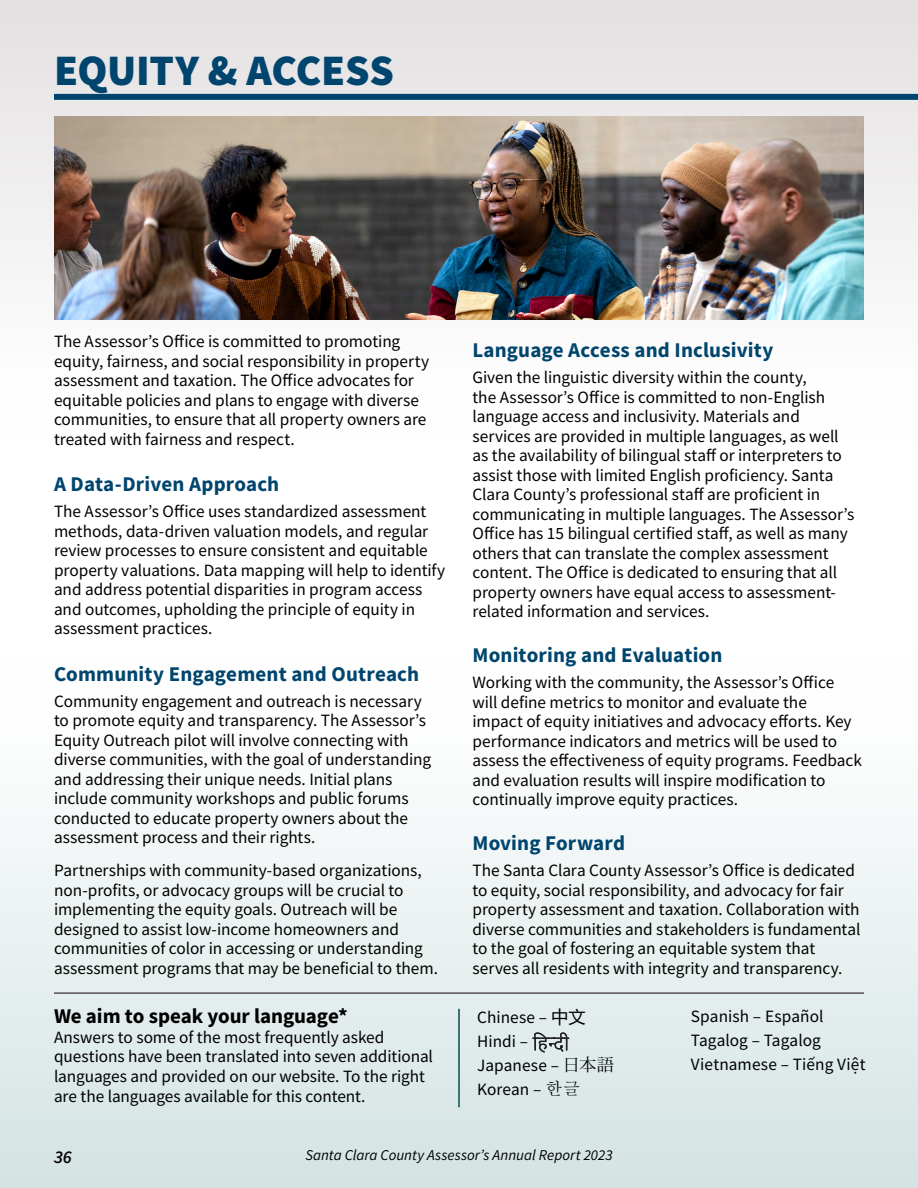
<style>
.page{position:relative;width:918px;height:1188px;background:#fff}
.page>*{position:absolute;margin:0;border:0;box-sizing:border-box;transform-origin:0 0}
.t1{font:900 43.5px "Source Sans Pro";letter-spacing:-.01em;color:#00456e}
.t2{font:700 21px "Source Sans Pro";letter-spacing:.01em;color:#00456e}
.t3{font:700 21px "Source Sans Pro";letter-spacing:-.005em;color:#000}
.t4{font:italic 600 18px "Source Sans Pro";color:#000}
.t5{font:17.25px/19.5px "Source Sans Pro";letter-spacing:-.005em;color:#000}
.t6{font:italic 15px "Source Sans Pro";color:#000}
.s1{font-family:"Microsoft Ya Hei"}
.s2{font-family:"Koz Min Pr 6 N"}
.s3{font-family:"Adobe Myungjo Std";font-weight:500}
</style>
<div class="page">
<div style="left:0;top:656px;width:918px;height:532px;background:linear-gradient(to bottom,#fff,#d4e3e3)"></div>
<div style="left:0;top:0;width:918px;height:442px;background:linear-gradient(to bottom,#e3e0e2,#fff)"></div>
<img style="left:54px;top:117px;width:810px;height:203px">
<hr style="left:458px;top:1009px;width:2px;height:98px;background:#00514e">
<svg style="left:533px;top:1032px;width:36px;height:21px"></svg>
<div style="left:54px;top:94px;width:864px;height:6px;background:#00456e"></div>
<hr style="left:54px;top:992px;width:810px;height:2px;background:#5a4e5c">
<h1 class="t1" style="left:54px;top:40px;width:341px">EQUITY &amp; ACCESS</h1>
<p class="t5" style="left:54px;top:332px;width:377px">The Assessor’s Office is committed to promoting equity, fairness, and social responsibility in property assessment and taxation. The Office advocates for equitable policies and plans to engage with diverse communities, to ensure that all property owners are treated with fairness and respect.</p>
<p class="t2" style="left:54px;top:470px;width:227px">A Data-Driven Approach</p>
<p class="t5" style="left:54px;top:502px;width:393px">The Assessor’s Office uses standardized assessment methods, data-driven valuation models, and regular review processes to ensure consistent and equitable property valuations. Data mapping will help to identify and address potential disparities in program access and outcomes, upholding the principle of equity in assessment practices.</p>
<p class="t2" style="left:54px;top:659px;width:367px">Community Engagement and Outreach</p>
<p class="t5" style="left:54px;top:691px;width:379px">Community engagement and outreach is necessary to promote equity and transparency. The Assessor’s Equity Outreach pilot will involve connecting with diverse communities, with the goal of understanding and addressing their unique needs. Initial plans include community workshops and public forums conducted to educate property owners about the assessment process and their rights.</p>
<p class="t5" style="left:54px;top:861px;width:386px">Partnerships with community-based organizations, non-profits, or advocacy groups will be crucial to implementing the equity goals. Outreach will be designed to assist low-income homeowners and communities of color in accessing or understanding assessment programs that may be beneficial to them.</p>
<p class="t3" style="left:54px;top:1002px;width:295px">We aim to speak your language*</p>
<p class="t5" style="left:54px;top:1027px;width:381px;line-height:20px">Answers to some of the most frequently asked questions have been translated into seven additional languages and provided on our website. To the right are the languages available for this content.</p>
<p class="t2" style="left:472px;top:336px;width:302px">Language Access and Inclusivity</p>
<p class="t5" style="left:472px;top:367px;width:383px">Given the linguistic diversity within the county,<br>the Assessor’s Office is committed to non-English language access and inclusivity. Materials and services are provided in multiple languages, as well as the availability of bilingual staff or interpreters to assist those with limited English proficiency. Santa Clara County’s professional staff are proficient in communicating in multiple languages. The Assessor’s Office has 15 bilingual certified staff, as well as many others that can translate the complex assessment content. The Office is dedicated to ensuring that all property owners have equal access to assessment&shy;related information and services.</p>
<p class="t2" style="left:472px;top:641px;width:251px">Monitoring and Evaluation</p>
<p class="t5" style="left:472px;top:673px;width:391px">Working with the community, the Assessor’s Office will define metrics to monitor and evaluate the<br>impact of equity initiatives and advocacy efforts. Key performance indicators and metrics will be used to assess the effectiveness of equity programs. Feedback and evaluation results will inspire modification to continually improve equity practices.</p>
<p class="t2" style="left:472px;top:829px;width:154px">Moving Forward</p>
<p class="t5" style="left:472px;top:861px;width:390px">The Santa Clara County Assessor’s Office is dedicated to equity, social responsibility, and advocacy for fair property assessment and taxation. Collaboration with diverse communities and stakeholders is fundamental to the goal of fostering an equitable system that serves all residents with integrity and transparency.</p>
<p class="t5" style="left:477px;top:1005px;width:138px;line-height:24px">Chinese – <span class="s1">中文<br></span>Hindi –<br>Japanese – <span class="s2">日本語<br></span>Korean – <span class="s3">한글</span></p>
<p class="t5" style="left:691px;top:1004px;width:176px;line-height:24px">Spanish – Español<br>Tagalog – Tagalog<br>Vietnamese – Tiếng Việt</p>
<p class="t4" style="left:54px;top:1145px;width:19px">36</p>
<p class="t6" style="left:305px;top:1146px;width:309px">Santa Clara County Assessor’s Annual Report 2023</p>
</div>
